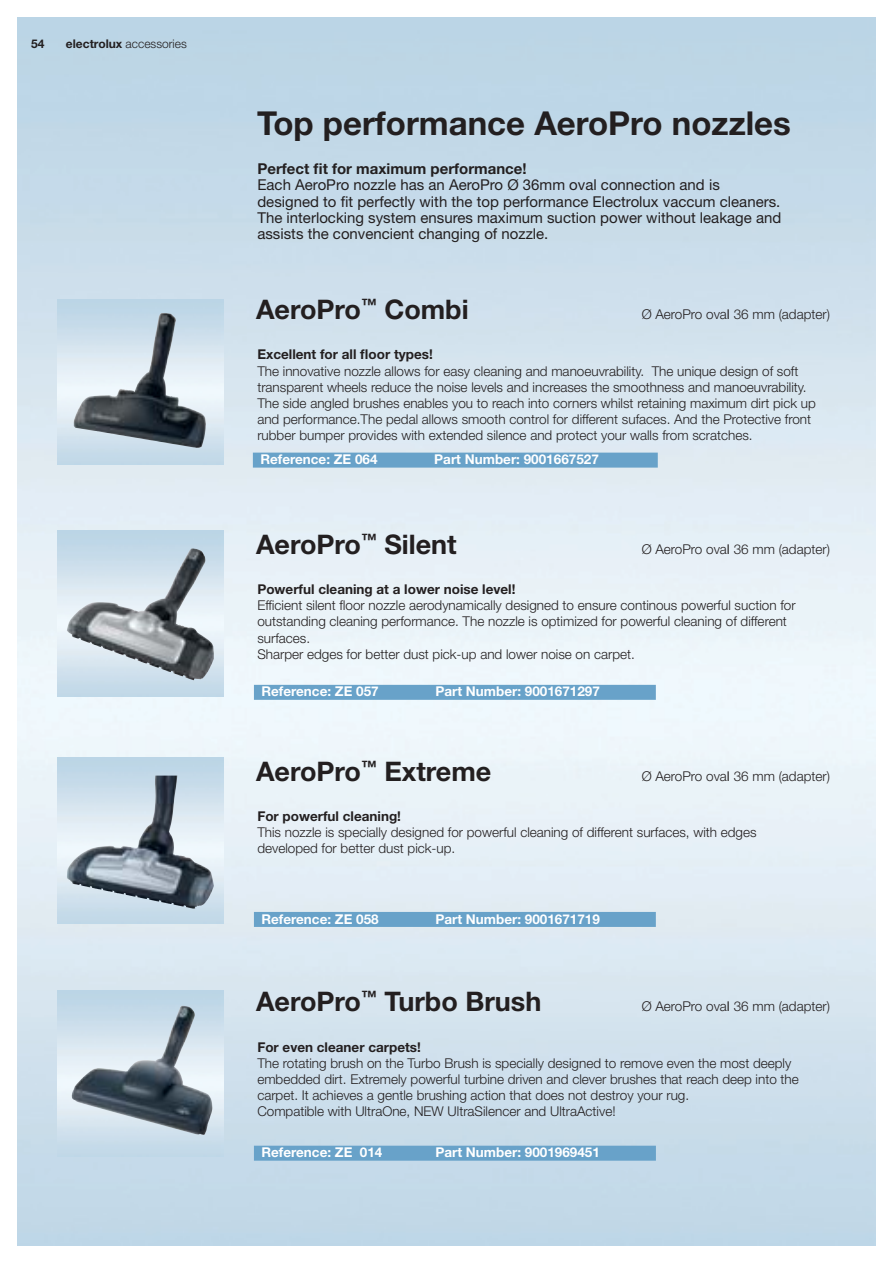
<style>
.page{position:relative;width:893px;height:1263px;background:#fff}
.page>*{position:absolute;margin:0;border:0;box-sizing:border-box;transform-origin:0 0}
.t1{font:700 33px "Helvetica Neue LT Std";color:#231f20}
.t2{font:700 27px "Helvetica Neue LT Std";color:#231f20}
.t3{font:15px/16.2px "Helvetica Neue LT Std";color:#231f20}
.t4{font:700 15px "Helvetica Neue LT Std";color:#231f20}
.t5{font:300 13.5px/16.2px "Helvetica Neue LT Std";color:#231f20}
.t6{font:700 13.5px "Helvetica Neue LT Std";color:#fff}
.t7{font:700 13.5px "Helvetica Neue LT Std";color:#231f20}
.t8{font:300 12px "Helvetica Neue LT Std";color:#231f20}
.t9{font:700 12px "Helvetica Neue LT Std";color:#231f20}
.s1{font-weight:700}
.s2{font-weight:400}
</style>
<div class="page">
<img style="left:74px;top:313px;width:132px;height:135px">
<div style="left:253px;top:453px;width:405px;height:15px;background:#68a2c9"></div>
<img style="left:72px;top:1006px;width:141px;height:129px">
<div style="left:254px;top:1146px;width:402px;height:15px;background:#68a2c9"></div>
<img style="left:57px;top:531px;width:166px;height:166px">
<div style="left:254px;top:685px;width:402px;height:15px;background:#68a2c9"></div>
<img style="left:57px;top:758px;width:166px;height:166px">
<div style="left:254px;top:912px;width:402px;height:15px;background:#68a2c9"></div>
<img style="left:67px;top:551px;width:147px;height:129px">
<img style="left:67px;top:776px;width:89px;height:110px">
<p class="t9" style="left:31px;top:39px;width:15px">54</p>
<p class="t8" style="left:66px;top:39px;width:122px"><span class="s1">electrolux</span> accessories</p>
<h1 class="t1" style="left:257px;top:111px;width:535px">Top performance AeroPro nozzles</h1>
<p class="t4" style="left:257px;top:163px;width:271px">Perfect fit for maximum performance!</p>
<p class="t3" style="left:257px;top:178px;width:525px">Each AeroPro nozzle has an AeroPro Ø 36mm oval connection and is designed to fit perfectly with the top performance Electrolux vaccum cleaners.<br>The interlocking system ensures maximum suction power without leakage and assists the convencient changing of nozzle.</p>
<h2 class="t2" style="left:256px;top:300px;width:214px">AeroPro<sup>™</sup> Combi</h2>
<p class="t5" style="left:642px;top:308px;width:190px">Ø AeroPro ova<span class="s2">l</span> 36 mm (adapter)</p>
<p class="t7" style="left:257px;top:350px;width:177px">Excellent for all floor types!</p>
<p class="t5" style="left:257px;top:364px;width:560px">The innovative nozzle allows for easy cleaning and manoeuvrability. The unique design of soft transparent wheels reduce the noise levels and increases the smoothness and manoeuvrability.<br>The side angled brushes enables you to reach into corners whilst retaining maximum dirt pick up and performance.The pedal allows smooth control for different sufaces. And the Protective front rubber bumper provides with extended silence and protect your walls from scratches.</p>
<p class="t6" style="left:260px;top:455px;width:119px">Reference: ZE 064</p>
<p class="t6" style="left:434px;top:455px;width:166px">Part Number: 9001667527</p>
<h2 class="t2" style="left:256px;top:535px;width:202px">AeroPro<sup>™</sup> Silent</h2>
<p class="t5" style="left:642px;top:543px;width:190px">Ø AeroPro ova<span class="s2">l</span> 36 mm (adapter)</p>
<p class="t7" style="left:257px;top:584px;width:260px">Powerful cleaning at a lower noise level!</p>
<p class="t5" style="left:257px;top:598px;width:540px">Efficient silent floor nozzle aerodynamically designed to ensure continous powerful suction for outstanding cleaning performance. The nozzle is optimized for powerful cleaning of different surfaces.<br>Sharper edges for better dust pick-up and lower noise on carpet.</p>
<p class="t6" style="left:261px;top:687px;width:119px">Reference: ZE 057</p>
<p class="t6" style="left:435px;top:687px;width:166px">Part Number: 9001671297</p>
<h2 class="t2" style="left:256px;top:762px;width:237px">AeroPro<sup>™</sup> Extreme</h2>
<p class="t5" style="left:642px;top:770px;width:190px">Ø AeroPro ova<span class="s2">l</span> 36 mm (adapter)</p>
<p class="t7" style="left:257px;top:811px;width:145px">For powerful cleaning!</p>
<p class="t5" style="left:257px;top:826px;width:501px">This nozzle is specially designed for powerful cleaning of different surfaces, with edges developed for better dust pick-up.</p>
<p class="t6" style="left:261px;top:914px;width:119px">Reference: ZE 058</p>
<p class="t6" style="left:435px;top:914px;width:166px">Part Number: 9001671719</p>
<h2 class="t2" style="left:256px;top:992px;width:287px">AeroPro<sup>™</sup> Turbo Brush</h2>
<p class="t5" style="left:642px;top:999px;width:190px">Ø AeroPro ova<span class="s2">l</span> 36 mm (adapter)</p>
<p class="t7" style="left:257px;top:1042px;width:165px">For even cleaner carpets!</p>
<p class="t5" style="left:257px;top:1056px;width:543px">The rotating brush on the Turbo Brush is specially designed to remove even the most deeply embedded dirt. Extremely powerful turbine driven and clever brushes that reach deep into the carpet. It achieves a gentle brushing action that does not destroy your rug.<br>Compatible with UltraOne, NEW UltraSilencer and UltraActive!</p>
<p class="t6" style="left:261px;top:1148px;width:122px">Reference: ZE 014</p>
<p class="t6" style="left:435px;top:1148px;width:166px">Part Number: 9001969451</p>
</div>
